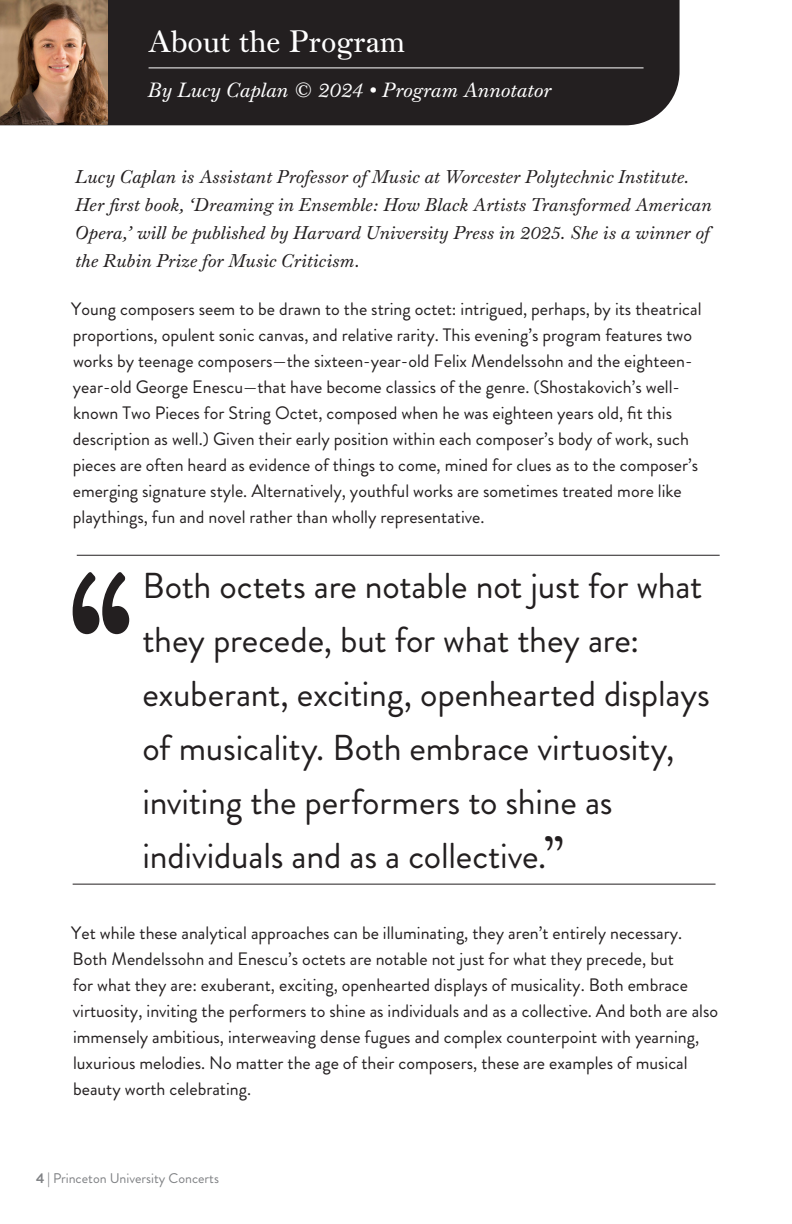
<style>
.page{position:relative;width:792px;height:1224px;background:#fff}
.page>*{position:absolute;margin:0;border:0;box-sizing:border-box;transform-origin:0 0}
.General_text{font:36px/54px "Brandon Grotesque";letter-spacing:-.005em;color:#231f20}
.General_text-2{font:30px "Monticello LT Pro";color:#fff}
.General_text-3{font:italic 20px "Monticello LT Pro";color:#fff}
.General_text-4{font:18px/26px "Brandon Grotesque";color:#231f20}
.General_text-5{font:italic 18px/28px "Monticello LT Pro";letter-spacing:.005em;color:#231f20}
.t1{font:14px "Brandon Grotesque";color:#808285}
.s1{font-family:"Monticello LT Pro";font-size:44px}
.s2{font-weight:700}
</style>
<div class="page">
<div style="left:0;top:0;width:680px;height:125px;background:#231f20"></div>
<hr style="left:149px;top:68px;width:495px;height:1px;background:#fff">
<img style="left:0;top:0;width:107px;height:124px">
<hr style="left:77px;top:555px;width:643px;height:1px;background:#231f20">
<svg style="left:73px;top:572px;width:56px;height:62px"></svg>
<hr style="left:73px;top:884px;width:643px;height:1px;background:#231f20">
<p class="General_text-2" style="left:148px;top:23px;width:259px">About the Program</p>
<p class="General_text-3" style="left:148px;top:78px;width:405px">By Lucy Caplan © 2024 • Program Annotator</p>
<p class="General_text-5" style="left:76px;top:163px;width:638px">Lucy Caplan is Assistant Professor of Music at Worcester Polytechnic Institute.<br>Her first book, ‘Dreaming in Ensemble: How Black Artists Transformed American Opera,’ will be published by Harvard University Press in 2025. She is a winner of the Rubin Prize for Music Criticism.</p>
<p class="General_text-4" style="left:71px;top:296px;width:632px">Young composers seem to be drawn to the string octet: intrigued, perhaps, by its theatrical proportions, opulent sonic canvas, and relative rarity. This evening’s program features two works by teenage composers—the sixteen-year-old Felix Mendelssohn and the eighteen&shy;year-old George Enescu—that have become classics of the genre. (Shostakovich’s well&shy;known Two Pieces for String Octet, composed when he was eighteen years old, fit this description as well.) Given their early position within each composer’s body of work, such pieces are often heard as evidence of things to come, mined for clues as to the composer’s emerging signature style. Alternatively, youthful works are sometimes treated more like playthings, fun and novel rather than wholly representative.</p>
<p class="General_text" style="left:142px;top:559px;width:569px">Both octets are notable not just for what they precede, but for what they are: exuberant, exciting, openhearted displays of musicality. Both embrace virtuosity, inviting the performers to shine as individuals and as a collective.<span class="s1">”</span></p>
<p class="General_text-4" style="left:71px;top:920px;width:648px">Yet while these analytical approaches can be illuminating, they aren’t entirely necessary.<br>Both Mendelssohn and Enescu’s octets are notable not just for what they precede, but<br>for what they are: exuberant, exciting, openhearted displays of musicality. Both embrace virtuosity, inviting the performers to shine as individuals and as a collective. And both are also immensely ambitious, interweaving dense fugues and complex counterpoint with yearning, luxurious melodies. No matter the age of their composers, these are examples of musical beauty worth celebrating.</p>
<p class="t1" style="left:36px;top:1168px;width:185px"><span class="s2">4 |</span> Princeton University Concerts</p>
</div>
